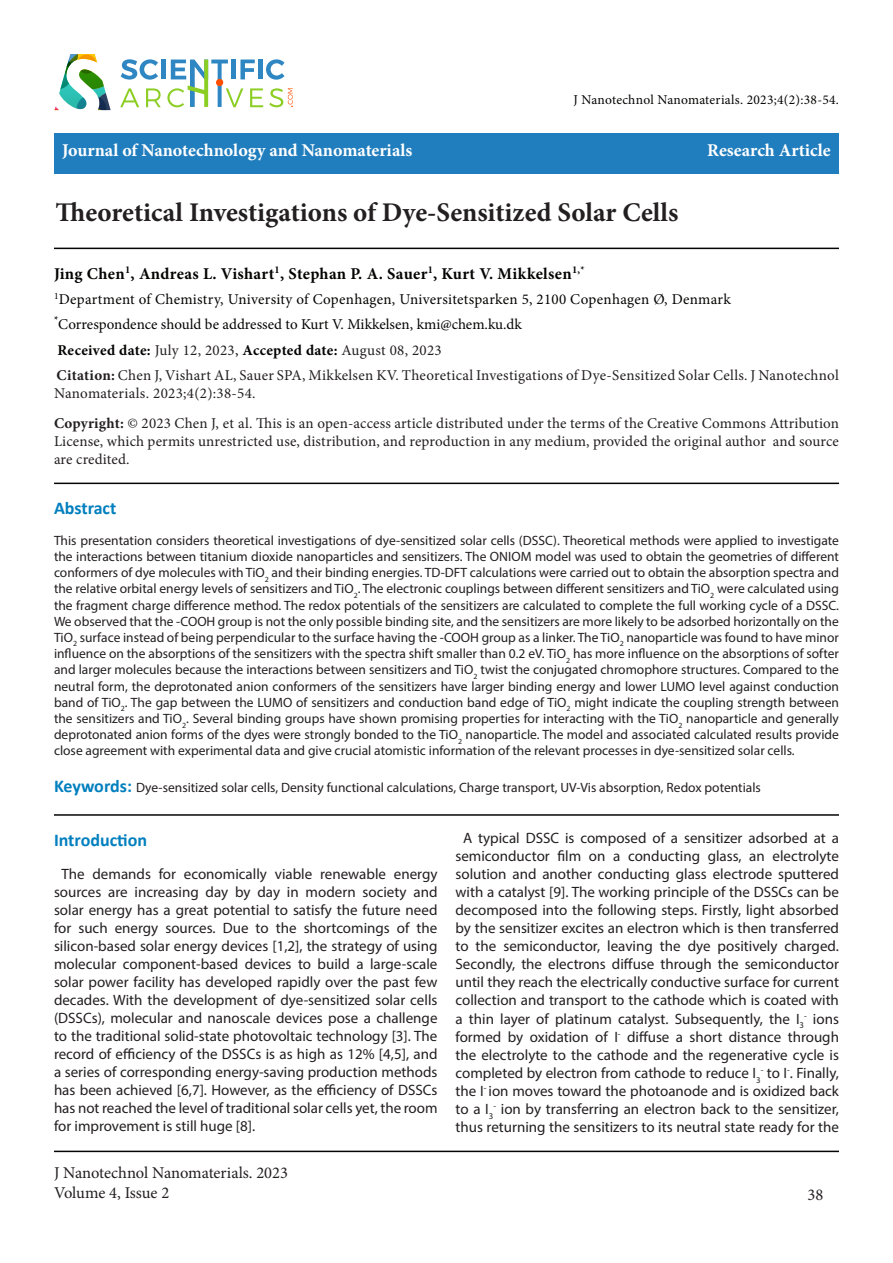
<style>
.page{position:relative;width:893px;height:1263px;background:#fff}
.page>*{position:absolute;margin:0;border:0;box-sizing:border-box;transform-origin:0 0}
.t1{font:700 27px "Minion Pro";color:#231f20}
.t2{font:700 18px "Minion Pro";color:#fff}
.t3{font:700 18px "Calibri";color:#007fbe}
.t4{font:700 16.5px "Minion Pro";letter-spacing:.02em;color:#040503}
.t5{font:16.5px/19.8px "Minion Pro";letter-spacing:-.005em;color:#231f20}
.t6{font:15px/18px "Myriad Pro";color:#231f20;text-align:justify}
.t7{font:15px/18px "Minion Pro";letter-spacing:.015em;color:#231f20}
.t8{font:15px "Minion Pro";letter-spacing:.01em;color:#040503}
.t9{font:700 15px "Minion Pro";letter-spacing:.02em;color:#040503}
.t10{font:13.5px/16.2px "Myriad Pro";color:#231f20;text-align:justify}
.t11{font:13.5px "Minion Pro";letter-spacing:.015em;color:#040503}
.s1{font-weight:400;color:#231f20}
.s2{font-weight:400}
.s3{font-weight:700}
.s4{font-family:"Calibri";font-weight:700;font-size:18px;color:#007fbe}
</style>
<div class="page">
<div style="left:54px;top:134px;width:785px;height:40px;background:#217ebe"></div>
<svg style="left:121px;top:59px;width:37px;height:21px"></svg>
<div style="left:161px;top:60px;width:5px;height:19px;background:#2e86c2"></div>
<svg style="left:120px;top:88px;width:19px;height:19px"></svg>
<svg style="left:146px;top:88px;width:15px;height:19px"></svg>
<svg style="left:167px;top:59px;width:126px;height:48px"></svg>
<svg style="left:54px;top:54px;width:57px;height:56px"></svg>
<hr style="left:54px;top:1151px;width:785px;height:1px;background:#040503">
<hr style="left:54px;top:248px;width:785px;height:1px;background:#040503">
<hr style="left:54px;top:483px;width:785px;height:1px;background:#040503">
<hr style="left:54px;top:814px;width:785px;height:2px;background:#040503">
<p class="t11" style="left:573px;top:90px;width:267px">J Nanotechnol Nanomaterials. 2023;4(2):38-54.</p>
<h2 class="t2" style="left:62px;top:138px;width:352px">Journal of Nanotechnology and Nanomaterials</h2>
<h2 class="t2" style="left:707px;top:138px;width:125px">Research Article</h2>
<p class="t1" style="left:56px;top:193px;width:624px">Theoretical Investigations of Dye-Sensitized Solar Cells</p>
<p class="t4" style="left:54px;top:262px;width:532px">Jing Chen<sup>1</sup>, Andreas L. Vishart<sup>1</sup>, Stephan P. A. Sauer<sup>1</sup>, Kurt V. Mikkelsen<sup>1,*</sup></p>
<p class="t8" style="left:54px;top:289px;width:678px"><sup>1</sup>Department of Chemistry, University of Copenhagen, Universitetsparken 5, 2100 Copenhagen Ø, Denmark</p>
<p class="t8" style="left:54px;top:314px;width:469px"><sup>*</sup>Correspondence should be addressed to Kurt V. Mikkelsen, kmi@chem.ku.dk</p>
<p class="t9" style="left:58px;top:339px;width:386px">Received date: <span class="s1">July 12, 2023</span><span class="s2">,</span> Accepted date: <span class="s1">August 08, 2023</span></p>
<p class="t7" style="left:54px;top:367px;width:786px"><span class="s3">Citation:</span> Chen J, Vishart AL, Sauer SPA, Mikkelsen KV. Theoretical Investigations of Dye-Sensitized Solar Cells. J Nanotechnol<br>Nanomaterials. 2023;4(2):38-54.</p>
<p class="t7" style="left:54px;top:415px;width:786px;text-align:justify"><span class="s3">Copyright:</span> © 2023 Chen J, et al. This is an open-access article distributed under the terms of the Creative Commons Attribution License, which permits unrestricted use, distribution, and reproduction in any medium, provided the original author and source are credited.</p>
<p class="t3" style="left:54px;top:495px;width:64px">Abstract</p>
<p class="t10" style="left:54px;top:532px;width:786px">This presentation considers theoretical investigations of dye-sensitized solar cells (DSSC). Theoretical methods were applied to investigate the interactions between titanium dioxide nanoparticles and sensitizers. The ONIOM model was used to obtain the geometries of different conformers of dye molecules with TiO<sub>2</sub> and their binding energies. TD-DFT calculations were carried out to obtain the absorption spectra and the relative orbital energy levels of sensitizers and TiO<sub>2</sub>. The electronic couplings between different sensitizers and TiO<sub>2</sub> were calculated using the fragment charge difference method. The redox potentials of the sensitizers are calculated to complete the full working cycle of a DSSC.<br>We observed that the -COOH group is not the only possible binding site, and the sensitizers are more likely to be adsorbed horizontally on the TiO<sub>2</sub> surface instead of being perpendicular to the surface having the -COOH group as a linker. The TiO<sub>2</sub> nanoparticle was found to have minor influence on the absorptions of the sensitizers with the spectra shift smaller than 0.2 eV. TiO<sub>2</sub> has more influence on the absorptions of softer and larger molecules because the interactions between sensitizers and TiO<sub>2</sub> twist the conjugated chromophore structures. Compared to the neutral form, the deprotonated anion conformers of the sensitizers have larger binding energy and lower LUMO level against conduction band of TiO<sub>2</sub>. The gap between the LUMO of sensitizers and conduction band edge of TiO<sub>2</sub> might indicate the coupling strength between the sensitizers and TiO<sub>2</sub>. Several binding groups have shown promising properties for interacting with the TiO<sub>2</sub> nanoparticle and generally deprotonated anion forms of the dyes were strongly bonded to the TiO<sub>2</sub> nanoparticle. The model and associated calculated results provide close agreement with experimental data and give crucial atomistic information of the relevant processes in dye-sensitized solar cells.</p>
<p class="t10" style="left:54px;top:779px;width:708px"><span class="s4">Keywords:</span> Dye-sensitized solar cells, Density functional calculations, Charge transport, UV-Vis absorption, Redox potentials</p>
<p class="t3" style="left:54px;top:827px;width:95px">Introduction</p>
<p class="t6" style="left:54px;top:864px;width:385px;text-indent:8px">The demands for economically viable renewable energy sources are increasing day by day in modern society and solar energy has a great potential to satisfy the future need for such energy sources. Due to the shortcomings of the silicon-based solar energy devices [1,2], the strategy of using molecular component-based devices to build a large-scale solar power facility has developed rapidly over the past few decades. With the development of dye-sensitized solar cells (DSSCs), molecular and nanoscale devices pose a challenge to the traditional solid-state photovoltaic technology [3]. The record of efficiency of the DSSCs is as high as 12% [4,5], and a series of corresponding energy-saving production methods has been achieved [6,7]. However, as the efficiency of DSSCs has not reached the level of traditional solar cells yet, the room for improvement is still huge [8].</p>
<p class="t5" style="left:54px;top:1163px;width:236px">J Nanotechnol Nanomaterials. 2023<br>Volume 4, Issue 2</p>
<p class="t6" style="left:455px;top:829px;width:385px;text-align:center">A typical DSSC is composed of a sensitizer adsorbed at a semiconductor film on a conducting glass, an electrolyte solution and another conducting glass electrode sputtered with a catalyst [9]. The working principle of the DSSCs can be decomposed into the following steps. Firstly, light absorbed by the sensitizer excites an electron which is then transferred to the semiconductor, leaving the dye positively charged.<br>Secondly, the electrons diffuse through the semiconductor until they reach the electrically conductive surface for current collection and transport to the cathode which is coated with a thin layer of platinum catalyst. Subsequently, the I<sub>3</sub><sup>-</sup> ions formed by oxidation of I<sup>-</sup> diffuse a short distance through the electrolyte to the cathode and the regenerative cycle is completed by electron from cathode to reduce I<sub>3</sub><sup>-</sup> to I<sup>-</sup>. Finally, the I<sup>-</sup> ion moves toward the photoanode and is oxidized back to a I<sub>3</sub><sup>-</sup> ion by transferring an electron back to the sensitizer, thus returning the sensitizers to its neutral state ready for the</p>
<p class="t5" style="left:808px;top:1184px;width:17px">38</p>
</div>
